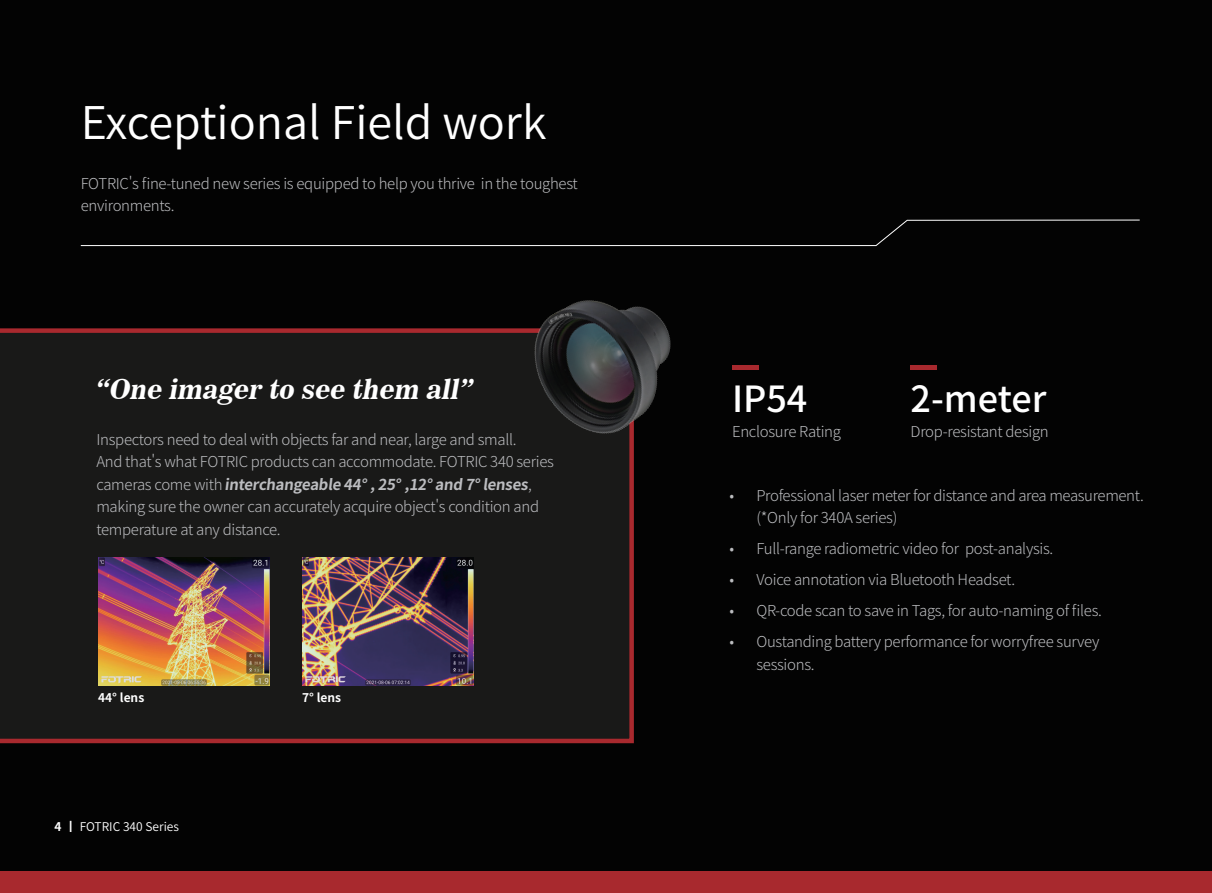
<style>
.page{position:relative;width:1212px;height:893px;background:#fff}
.page>*{position:absolute;margin:0;border:0;box-sizing:border-box;transform-origin:0 0}
.t1{font:45px "Source Han Sans CN";color:#fff}
.t2{font:500 36px "Source Han Sans CN";color:#fff}
.t3{font:italic 27px "News 706 BT Bold C";color:#fff}
.t4{font:300 15px/22.5px "Source Han Sans CN";letter-spacing:-.02em;color:#bcbdc0}
.t5{font:12px "Source Han Sans CN";color:#fff}
.t6{font:700 12px "Source Han Sans CN";color:#fff}
.s1{font-weight:700}
</style>
<div class="page">
<div style="left:0;top:0;width:1212px;height:872px;background:#030303"></div>
<div style="left:0;top:872px;width:1212px;height:21px;background:#a8292e"></div>
<svg style="left:80px;top:220px;width:1060px;height:26px"></svg>
<hr style="left:732px;top:366px;width:26px;height:4px;background:#a8292e">
<hr style="left:910px;top:366px;width:27px;height:4px;background:#a8292e">
<div style="left:0;top:328px;width:634px;height:415px;background:#191918"></div>
<img style="left:506px;top:300px;width:165px;height:162px">
<img style="left:302px;top:557px;width:171px;height:128px">
<img style="left:98px;top:557px;width:171px;height:128px">
<h1 class="t1" style="left:81px;top:97px;width:467px">Exceptional Field work</h1>
<p class="t4" style="left:81px;top:172px;width:498px">FOTRIC's fine-tuned new series is equipped to help you thrive in the toughest environments.</p>
<h3 class="t3" style="left:95px;top:373px;width:384px">“One imager to see them all”</h3>
<p class="t4" style="left:96px;top:428px;width:459px">Inspectors need to deal with objects far and near, large and small.<br>And that's what FOTRIC products can accommodate. FOTRIC 340 series c a m e ra s co m e w i t h <span class="s1">interchangeable44° ,25° ,12°and7°lenses</span>, making sure the owner can accurately acquire object's condition and temperature at any distance.</p>
<p class="t6" style="left:98px;top:691px;width:48px">44° lens</p>
<p class="t6" style="left:302px;top:691px;width:41px">7° lens</p>
<p class="t5" style="left:55px;top:820px;width:126px"><span class="s1">4 丨</span> FOTRIC 340 Series</p>
<h2 class="t2" style="left:732px;top:378px;width:77px">IP54</h2>
<h2 class="t2" style="left:910px;top:378px;width:137px">2-meter</h2>
<p class="t4" style="left:732px;top:420px;width:110px">Enclosure Rating</p>
<p class="t4" style="left:910px;top:420px;width:140px">Drop-resistant design</p>
<p class="t4" style="left:756px;top:484px;width:389px;text-indent:-27px">• Professional laser meter for distance and area measurement. (*Only for 340A series)</p>
<p class="t4" style="left:729px;top:538px;width:325px">• Full-range radiometric video for post-analysis.</p>
<p class="t4" style="left:729px;top:569px;width:287px">• Voice annotation via Bluetooth Headset.</p>
<p class="t4" style="left:729px;top:600px;width:374px">• QR-code scan to save in Tags, for auto-naming of files.</p>
<p class="t4" style="left:756px;top:631px;width:345px;text-indent:-27px">• Oustanding battery performance for worryfree survey sessions.</p>
</div>
